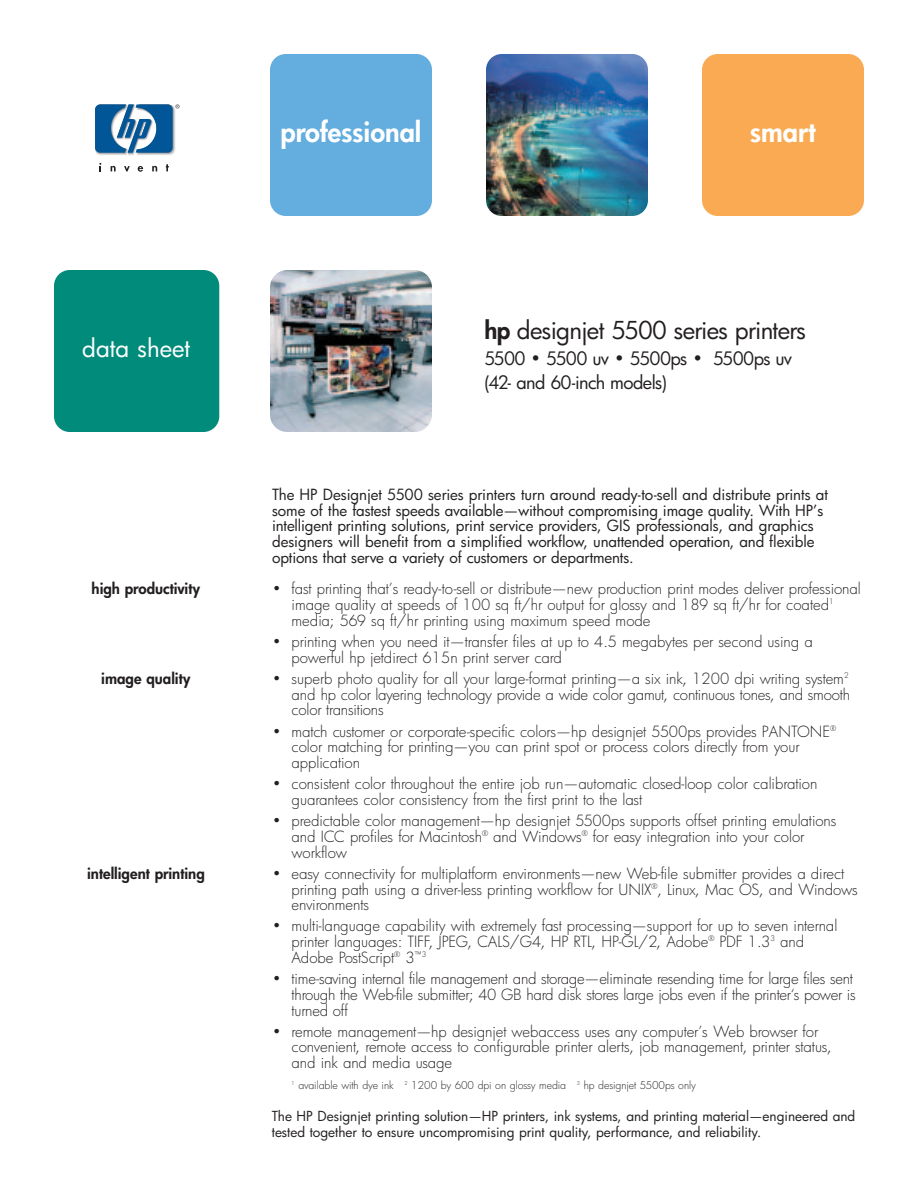
<style>
.page{position:relative;width:918px;height:1188px;background:#fff}
.page>*{position:absolute;margin:0;border:0;box-sizing:border-box;transform-origin:0 0}
.t1{font:800 27px "Futura";color:#fff}
.t2{font:24px "Futura";letter-spacing:-.03em;color:#231f20}
.t3{font:24px "Futura";color:#fff}
.t4{font:18px/24px "Futura";letter-spacing:-.035em;color:#231f20}
.t5{font:300 15px/15.8px "Futura";letter-spacing:-.01em;color:#231f20}
.t6{font:15px/15.8px "Futura";letter-spacing:-.005em;color:#231f20}
.t7{font:800 15px "Futura";color:#231f20}
.t8{font:13.5px/15.8px "Futura";color:#231f20}
.t9{font:300 10.5px "Futura";color:#231f20}
.s1{font-weight:800}
</style>
<div class="page">
<div style="left:702px;top:54px;width:162px;height:162px;background:#f9aa53;border-radius:16px"></div>
<div style="left:270px;top:54px;width:162px;height:162px;background:#64addf;border-radius:16px"></div>
<svg style="left:124px;top:166px;width:6px;height:5px"></svg>
<svg style="left:111px;top:166px;width:5px;height:5px"></svg>
<svg style="left:152px;top:166px;width:5px;height:5px"></svg>
<svg style="left:99px;top:163px;width:2px;height:8px"></svg>
<svg style="left:138px;top:166px;width:5px;height:6px"></svg>
<svg style="left:166px;top:164px;width:3px;height:7px"></svg>
<svg style="left:95px;top:104px;width:85px;height:51px"></svg>
<img style="left:270px;top:270px;width:162px;height:162px">
<img style="left:486px;top:54px;width:162px;height:162px;border-radius:16px">
<div style="left:54px;top:270px;width:165px;height:162px;background:#008b7b;border-radius:16px"></div>
<h2 class="t3" style="left:82px;top:337px;width:110px">data sheet</h2>
<h1 class="t1" style="left:281px;top:119px;width:142px">professional</h1>
<h1 class="t1" style="left:750px;top:119px;width:67px">smart</h1>
<h2 class="t2" style="left:484px;top:319px;width:323px"><span class="s1">hp</span> designjet 5500 series printers</h2>
<p class="t4" style="left:484px;top:348px;width:309px">5500 • 5500 uv • 5500ps • 5500ps uv (42- and 60-inch models)</p>
<p class="t6" style="left:272px;top:488px;width:557px">The HP Designjet 5500 series printers turn around ready-to-sell and distribute prints at some of the fastest speeds available—without compromising image quality. With HP’s intelligent printing solutions, print service providers, GIS professionals, and graphics designers will benefit from a simplified workflow, unattended operation, and flexible options that serve a variety of customers or departments.</p>
<p class="t7" style="left:92px;top:582px;width:110px">high productivity</p>
<p class="t5" style="left:292px;top:582px;width:571px;text-indent:-20px">• fast printing that’s ready-to-sell or distribute—new production print modes deliver professional image quality at speeds of 100 sq ft/hr output for glossy and 189 sq ft/hr for coated<sup>1 </sup>media; 569 sq ft/hr printing using maximum speed mode</p>
<p class="t5" style="left:292px;top:635px;width:523px;text-indent:-20px">• printing when you need it—transfer files at up to 4.5 megabytes per second using a powerful hp jetdirect 615n print server card</p>
<p class="t7" style="left:101px;top:671px;width:91px">image quality</p>
<p class="t5" style="left:292px;top:672px;width:560px;text-align:justify;text-indent:-20px">• superb photo quality for all your large-format printing—a six ink, 1200 dpi writing system<sup>2 </sup>and hp color layering technology provide a wide color gamut, continuous tones, and smooth color transitions</p>
<p class="t5" style="left:292px;top:725px;width:546px;text-indent:-20px">• match customer or corporate-specific colors—hp designjet 5500ps provides PANTONE<sup>® </sup>color matching for printing—you can print spot or process colors directly from your application</p>
<p class="t5" style="left:292px;top:777px;width:527px;text-indent:-20px">• consistent color throughout the entire job run—automatic closed-loop color calibration guarantees color consistency from the first print to the last</p>
<p class="t5" style="left:292px;top:814px;width:546px;text-indent:-20px">• predictable color management—hp designjet 5500ps supports offset printing emulations and ICC profiles for Macintosh<sup>®</sup> and Windows<sup>®</sup> for easy integration into your color workflow</p>
<p class="t7" style="left:87px;top:866px;width:119px">intelligent printing</p>
<p class="t5" style="left:292px;top:867px;width:568px;text-indent:-20px">• easy connectivity for multiplatform environments—new Web-file submitter provides a direct printing path using a driver-less printing workflow for UNIX<sup>®</sup>, Linux, Mac OS, and Windows environments</p>
<p class="t5" style="left:292px;top:919px;width:547px;text-indent:-20px">• multi-language capability with extremely fast processing—support for up to seven internal printer languages: TIFF, JPEG, CALS/G4, HP RTL, HP-GL/2, Adobe<sup>®</sup> PDF 1.3<sup>3</sup> and<br>Adobe PostScript<sup>®</sup> 3<sup>™3</sup></p>
<p class="t5" style="left:292px;top:972px;width:566px;text-indent:-20px">• time-saving internal file management and storage—eliminate resending time for large files sent through the Web-file submitter; 40 GB hard disk stores large jobs even if the printer‘s power is turned off</p>
<p class="t5" style="left:292px;top:1025px;width:542px;text-indent:-20px">• remote management—hp designjet webaccess uses any computer’s Web browser for convenient, remote access to configurable printer alerts, job management, printer status, and ink and media usage</p>
<p class="t9" style="left:292px;top:1081px;width:406px"><sup>1</sup> available with dye ink <sup>2</sup> 1200 by 600 dpi on glossy media <sup>3</sup> hp designjet 5500ps only</p>
<p class="t8" style="left:272px;top:1109px;width:585px">The HP Designjet printing solution—HP printers, ink systems, and printing material—engineered and tested together to ensure uncompromising print quality, performance, and reliability.</p>
</div>
